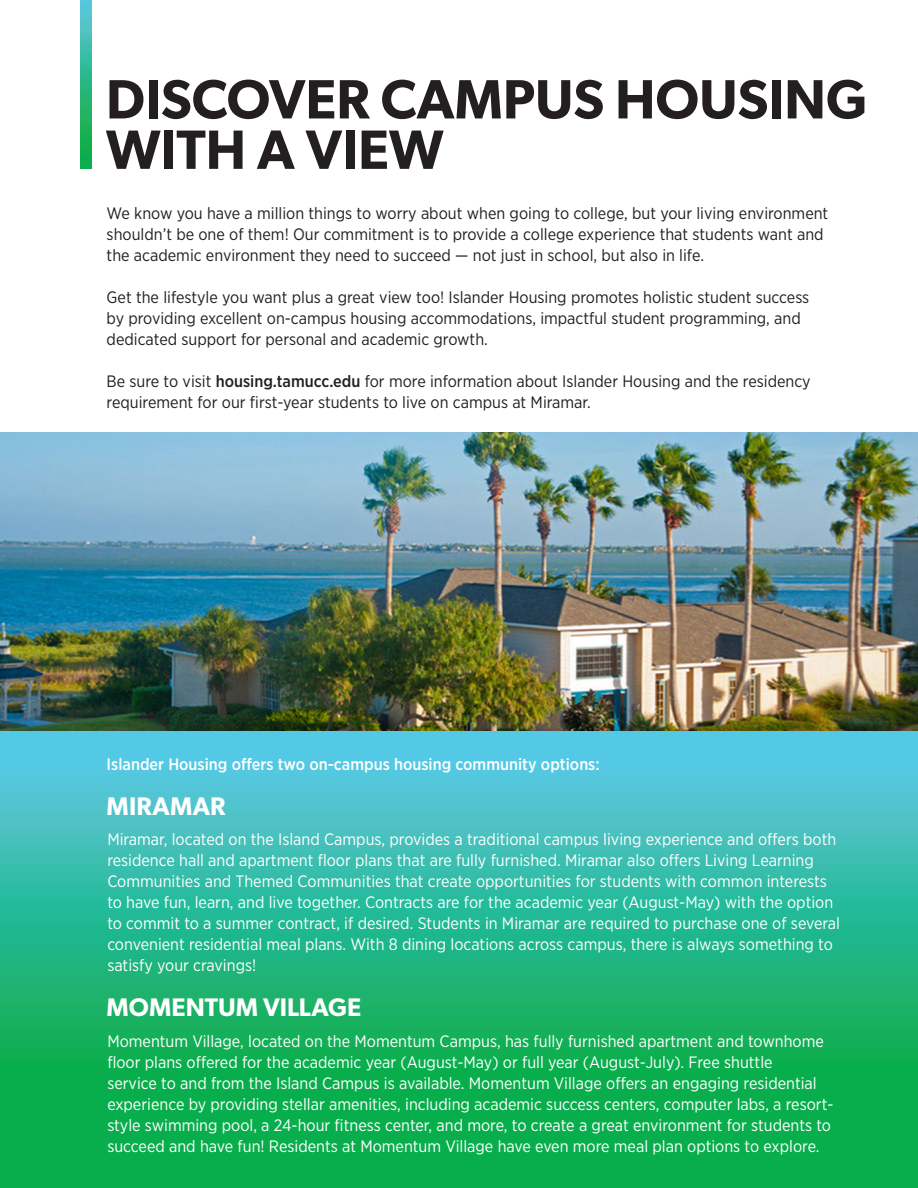
<style>
.page{position:relative;width:918px;height:1188px;background:#fff}
.page>*{position:absolute;margin:0;border:0;box-sizing:border-box;transform-origin:0 0}
.t1{font:600 55.5px/50.4px "Gibson";color:#231f20}
.t2{font:600 25.5px "Gibson";color:#fff}
.t3{font:16.5px/21px "Gotham Narrow";color:#fff}
.t4{font:16.5px/21px "Gotham Narrow";color:#231f20}
.t5{font:500 16.5px "Gotham Narrow";color:#fff}
.s1{font-weight:500}
</style>
<div class="page">
<div style="left:0;top:730px;width:918px;height:458px;background:#08ae4c"></div>
<img style="left:0;top:432px;width:918px;height:611px">
<img style="left:81px;top:0;width:11px;height:168px">
<h1 class="t1" style="left:106px;top:73px;width:763px">DISCOVER CAMPUS HOUSING<br>WITH A VIEW</h1>
<p class="t4" style="left:107px;top:203px;width:723px">We know you have a million things to worry about when going to college, but your living environment shouldn’t be one of them! Our commitment is to provide a college experience that students want and the academic environment they need to succeed — not just in school, but also in life.</p>
<p class="t4" style="left:107px;top:287px;width:704px">Get the lifestyle you want plus a great view too! Islander Housing promotes holistic student success by providing excellent on-campus housing accommodations, impactful student programming, and dedicated support for personal and academic growth.</p>
<p class="t4" style="left:107px;top:371px;width:706px">Be sure to visit <span class="s1">housing.tamucc.edu</span> for more information about Islander Housing and the residency requirement for our first-year students to live on campus at Miramar.</p>
<p class="t5" style="left:107px;top:754px;width:495px">Islander Housing offers two on-campus housing community options:</p>
<h2 class="t2" style="left:107px;top:791px;width:120px">MIRAMAR</h2>
<p class="t3" style="left:107px;top:829px;width:734px">Miramar, located on the Island Campus, provides a traditional campus living experience and offers both residence hall and apartment floor plans that are fully furnished. Miramar also offers Living Learning Communities and Themed Communities that create opportunities for students with common interests to have fun, learn, and live together. Contracts are for the academic year (August-May) with the option to commit to a summer contract, if desired. Students in Miramar are required to purchase one of several convenient residential meal plans. With 8 dining locations across campus, there is always something to satisfy your cravings!</p>
<h2 class="t2" style="left:107px;top:992px;width:256px">MOMENTUM VILLAGE</h2>
<p class="t3" style="left:107px;top:1030px;width:728px">Momentum Village, located on the Momentum Campus, has fully furnished apartment and townhome floor plans offered for the academic year (August-May) or full year (August-July). Free shuttle<br>service to and from the Island Campus is available. Momentum Village offers an engaging residential experience by providing stellar amenities, including academic success centers, computer labs, a resort&shy;style swimming pool, a 24-hour fitness center, and more, to create a great environment for students to succeed and have fun! Residents at Momentum Village have even more meal plan options to explore.</p>
</div>
